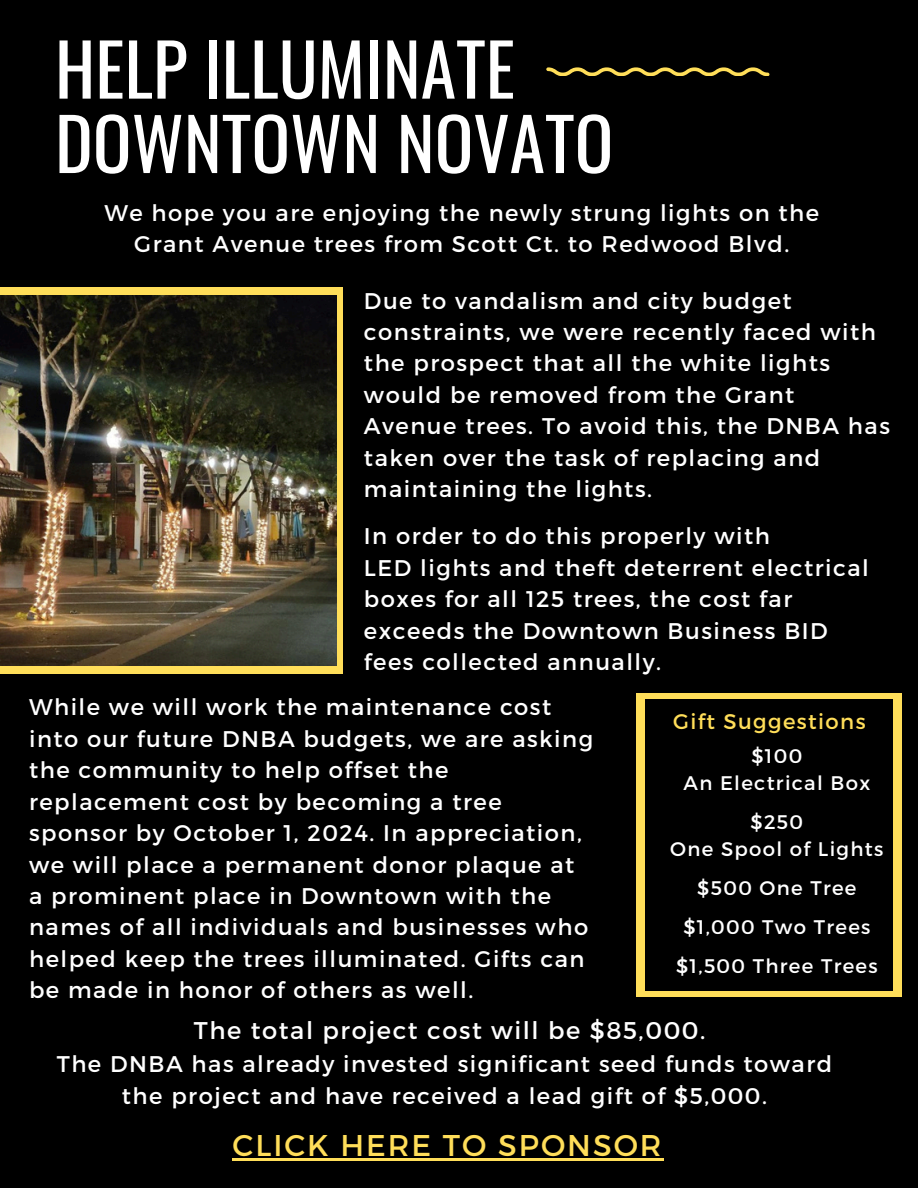
<style>
.page{position:relative;width:918px;height:1188px;background:#000}
.page>*{position:absolute;margin:0;border:0;box-sizing:border-box;transform-origin:0 0}
.t1{font:71.85px/74.4px "Oswald";color:#fff}
.t2{font:30px "Montserrat";letter-spacing:.065em;color:#ffde59}
.t3{font:24.15px "Montserrat";letter-spacing:.065em;color:#fff}
.t4{font:22.65px/31.5px "Montserrat";letter-spacing:.065em;color:#fff}
.t5{font:21.15px "Montserrat";letter-spacing:.065em;color:#ffde59}
.t6{font:19.65px "Montserrat";letter-spacing:.065em;color:#fff}
</style>
<div class="page">
<svg style="left:546px;top:67px;width:223px;height:9px"></svg>
<div style="left:0;top:287px;width:343px;height:387px;background:#ffde59"></div>
<img style="left:0;top:296px;width:337px;height:370px">
<hr style="left:233px;top:1158px;width:431px;height:2px;background:#ffde59">
<div style="left:637px;top:694px;width:265px;height:303px;background:#ffde59"></div>
<div style="left:646px;top:700px;width:247px;height:291px;background:#000"></div>
<h1 class="t1" style="left:55px;top:29px;width:560px">HELP ILLUMINATE<br>DOWNTOWN NOVATO</h1>
<p class="t4" style="left:104px;top:196px;width:716px;text-align:center">We hope you are enjoying the newly strung lights on the<br>Grant Avenue trees from Scott Ct. to Redwood Blvd.</p>
<h3 class="t4" style="left:364px;top:284px;width:528px">Due to vandalism and city budget constraints, we were recently faced with the prospect that all the white lights would be removed from the Grant Avenue trees. To avoid this, the DNBA has taken over the task of replacing and maintaining the lights.</h3>
<p class="t4" style="left:364px;top:519px;width:506px">In order to do this properly with<br>LED lights and theft deterrent electrical boxes for all 125 trees, the cost far exceeds the Downtown Business BID fees collected annually.</p>
<h3 class="t4" style="left:29px;top:690px;width:566px">While we will work the maintenance cost into our future DNBA budgets, we are asking the community to help offset the replacement cost by becoming a tree sponsor by October 1, 2024. In appreciation, we will place a permanent donor plaque at a prominent place in Downtown with the names of all individuals and businesses who helped keep the trees illuminated. Gifts can be made in honor of others as well.</h3>
<h3 class="t3" style="left:194px;top:1015px;width:513px">The total project cost will be $85,000.</h3>
<h3 class="t5" style="left:673px;top:707px;width:194px">Gift Suggestions</h3>
<p class="t6" style="left:751px;top:743px;width:52px">$100</p>
<p class="t6" style="left:684px;top:770px;width:188px">An Electrical Box</p>
<p class="t6" style="left:751px;top:809px;width:54px">$250</p>
<p class="t6" style="left:670px;top:836px;width:215px">One Spool of Lights</p>
<p class="t6" style="left:697px;top:875px;width:161px">$500 One Tree</p>
<p class="t6" style="left:683px;top:914px;width:189px">$1,000 Two Trees</p>
<h3 class="t6" style="left:676px;top:953px;width:203px">$1,500 Three Trees</h3>
<p class="t4" style="left:57px;top:1047px;width:777px;text-align:center">The DNBA has already invested significant seed funds toward the project and have received a lead gift of $5,000.</p>
<h3 class="t2" style="left:233px;top:1125px;width:431px">CLICK HERE TO SPONSOR</h3>
</div>
